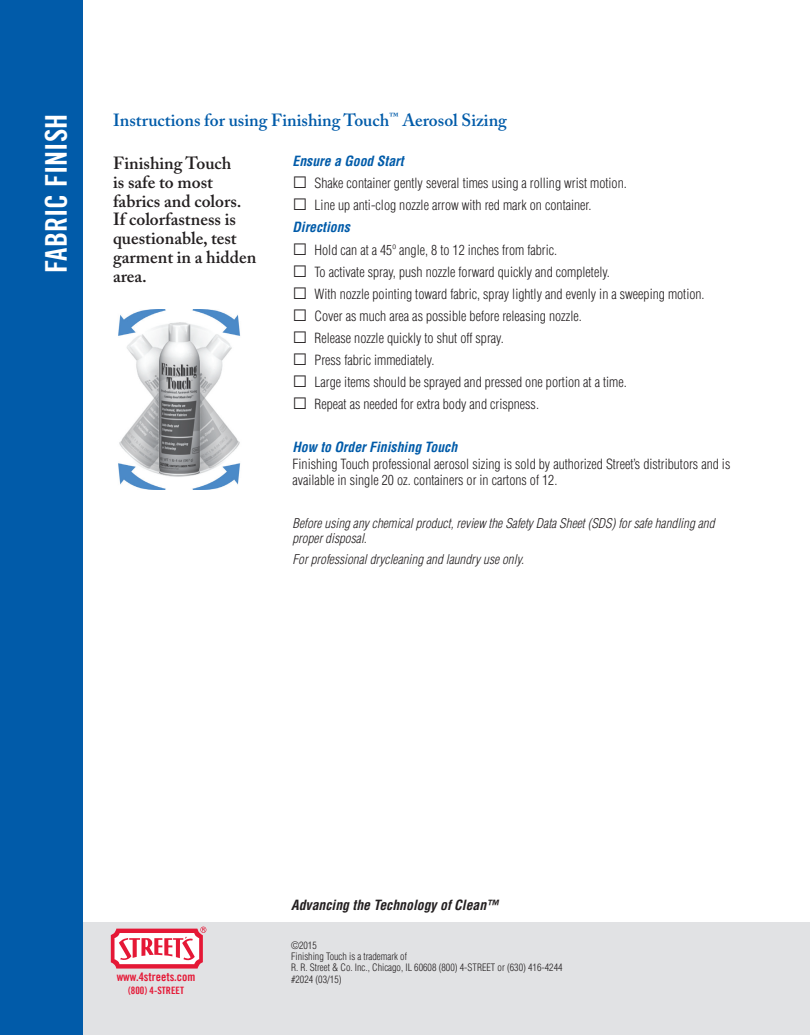
<style>
.page{position:relative;width:810px;height:1035px;background:#fff}
.page>*{position:absolute;margin:0;border:0;box-sizing:border-box;transform-origin:0 0}
.t1{font:30px "Trade Gothic LT Bold Cond Twenty";color:#fff}
.t2{font:600 17.5px/18.8px "Adobe Caslon Pro";color:#231f20}
.t3{font:600 17.5px "Adobe Caslon Pro";color:#015ba9}
.t4{font:300 condensed 13.75px/22.1px "Helvetica LT Std";color:#231f20}
.t5{font:italic 700 condensed 13.75px "Helvetica LT Std";color:#015ba9}
.t6{font:italic 700 condensed 13.75px "Helvetica LT Std";color:#231f20}
.t7{font:italic 300 condensed 13.12px/15px "Helvetica LT Std";color:#231f20}
.t8{font:11.88px "Trade Gothic LT Bold Cond Twenty";color:#e51836}
.t9{font:10.12px "Trade Gothic LT Bold Cond Twenty";color:#e51836}
.t10{font:300 condensed 10px/11.2px "Helvetica LT Std";color:#231f20}
.s1{font-family:"Arial";font-weight:400;font-stretch:normal;font-size:25px}
.s2{font-weight:700;font-style:italic;color:#015ba9}
</style>
<div class="page">
<div style="left:0;top:922px;width:788px;height:113px;background:#e1e2e4"></div>
<div style="left:713px;top:922px;width:97px;height:113px;background:#e1e2e4"></div>
<div style="left:0;top:0;width:83px;height:1035px;background:#015ba9"></div>
<svg style="left:111px;top:927px;width:95px;height:42px;background:#f098a5"></svg>
<img style="left:118px;top:310px;width:123px;height:180px">
<h1 class="t1" style="left:38px;top:273px;width:160px;rotate:-90deg">FABRIC FINISH</h1>
<p class="t3" style="left:113px;top:110px;width:395px">Instructions for using Finishing Touch<sup>™</sup> Aerosol Sizing</p>
<p class="t2" style="left:113px;top:154px;width:145px">Finishing Touch<br>is safe to most fabrics and colors.<br>If colorfastness is questionable, test garment in a hidden area.</p>
<p class="t5" style="left:292px;top:152px;width:113px">Ensure a Good Start</p>
<p class="t4" style="left:292px;top:172px;width:336px"><span class="s1">□</span> Shake container gently several times using a rolling wrist motion.</p>
<p class="t4" style="left:292px;top:194px;width:300px"><span class="s1">□</span> Line up anti-clog nozzle arrow with red mark on container.<br><span class="s2">Directions</span></p>
<p class="t4" style="left:292px;top:238px;width:266px"><span class="s1">□</span> Hold can at a 45º angle, 8 to 12 inches from fabric.</p>
<p class="t4" style="left:292px;top:261px;width:319px"><span class="s1">□</span> To activate spray, push nozzle forward quickly and completely.</p>
<p class="t4" style="left:292px;top:283px;width:414px"><span class="s1">□</span> With nozzle pointing toward fabric, spray lightly and evenly in a sweeping motion.</p>
<p class="t4" style="left:292px;top:305px;width:291px"><span class="s1">□</span> Cover as much area as possible before releasing nozzle.</p>
<p class="t4" style="left:292px;top:327px;width:213px"><span class="s1">□</span> Release nozzle quickly to shut off spray.</p>
<p class="t4" style="left:292px;top:349px;width:143px"><span class="s1">□</span> Press fabric immediately.</p>
<p class="t4" style="left:292px;top:371px;width:336px"><span class="s1">□</span> Large items should be sprayed and pressed one portion at a time.</p>
<p class="t4" style="left:292px;top:393px;width:248px"><span class="s1">□</span> Repeat as needed for extra body and crispness.</p>
<p class="t5" style="left:293px;top:439px;width:166px">How to Order Finishing Touch</p>
<p class="t4" style="left:293px;top:455px;width:439px;line-height:16.5px">Finishing Touch professional aerosol sizing is sold by authorized Street’s distributors and is available in single 20 oz. containers or in cartons of 12.</p>
<p class="t7" style="left:292px;top:516px;width:424px">Before using any chemical product, review the Safety Data Sheet (SDS) for safe handling and proper disposal.</p>
<p class="t7" style="left:292px;top:552px;width:233px">For professional drycleaning and laundry use only.</p>
<p class="t8" style="left:117px;top:969px;width:80px">www.4streets.com</p>
<p class="t9" style="left:128px;top:984px;width:57px">(800) 4-STREET</p>
<p class="t6" style="left:291px;top:896px;width:209px">Advancing the Technology of Clean™</p>
<p class="t10" style="left:291px;top:940px;width:273px">©2015<br>Finishing Touch is a trademark of<br>R. R. Street &amp; Co. Inc., Chicago, IL 60608 (800) 4-STREET or (630) 416-4244 #2024 (03/15)</p>
</div>
